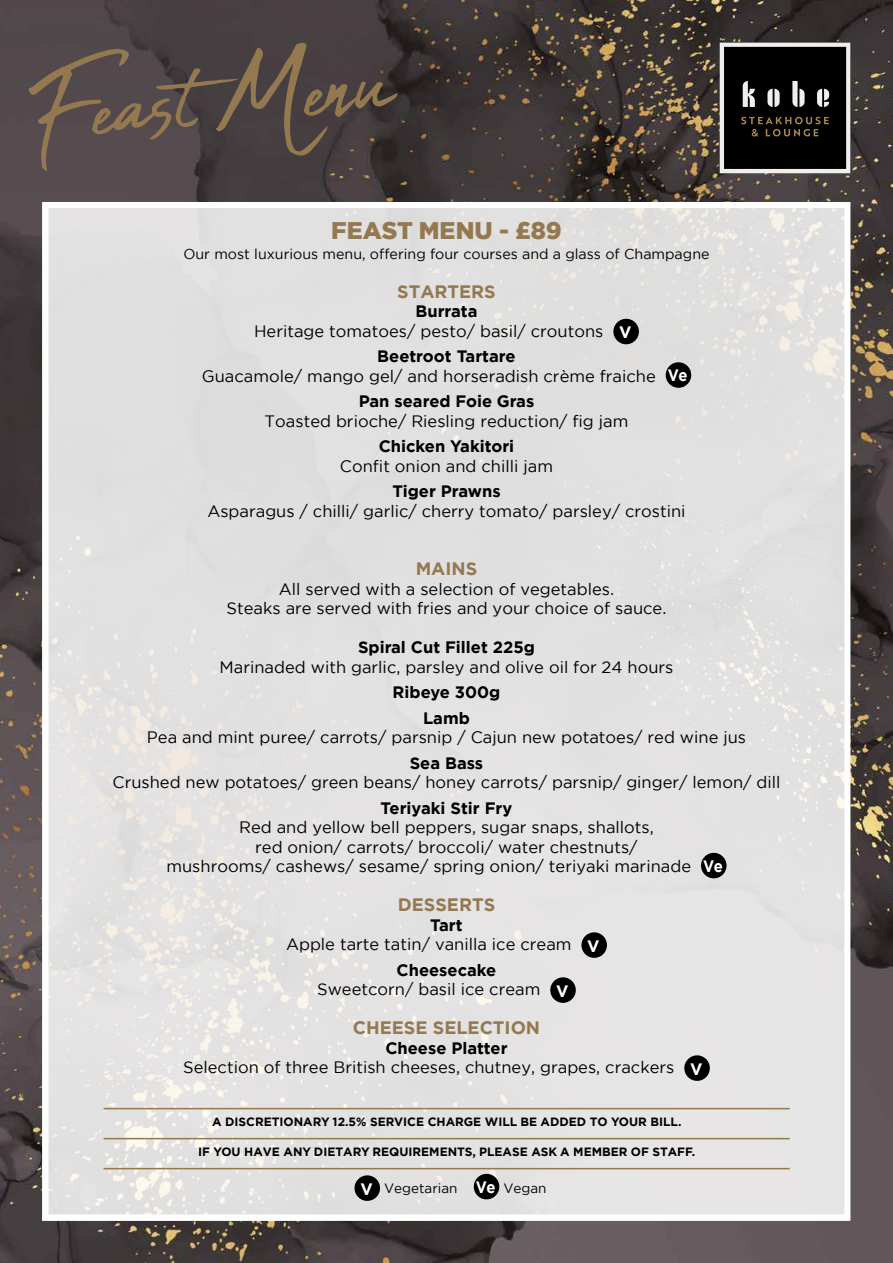
<style>
.page{position:relative;width:893px;height:1263px;background:#fff}
.page>*{position:absolute;margin:0;border:0;box-sizing:border-box;transform-origin:0 0}
.t1{font:132px "Abuget";color:#947950}
.t2{font:900 24px "Gotham";color:#947950}
.t3{font:700 18px "Gotham";color:#947950}
.t4{font:16.5px/19.5px "Gotham";color:#000;text-align:center}
.t5{font:700 16.5px/25.5px "Gotham";color:#000;text-align:center}
.t6{font:14.25px "Gotham";color:#000}
.t7{font:13.5px "Gotham";color:#000}
.t8{font:700 12px "Gotham";color:#000}
.s1{font-weight:700}
.s2{font-weight:700;color:#fff}
.s3{font-weight:700;font-size:16.5px;color:#fff}
</style>
<div class="page">
<img style="left:0;top:0;width:893px;height:1263px">
<div style="left:43px;top:202px;width:807px;height:1018px;background:#e2e1e1"></div>
<div style="left:43px;top:202px;width:807px;height:1018px;border:6px solid #fff"></div>
<svg style="left:720px;top:43px;width:130px;height:130px;background:#2a2927"></svg>
<div style="left:613px;top:319px;width:26px;height:25px;background:#000;border-radius:50%"></div>
<div style="left:666px;top:362px;width:25px;height:26px;background:#000;border-radius:50%"></div>
<div style="left:701px;top:853px;width:25px;height:25px;background:#000;border-radius:50%"></div>
<div style="left:581px;top:932px;width:26px;height:26px;background:#000;border-radius:50%"></div>
<div style="left:550px;top:977px;width:26px;height:26px;background:#000;border-radius:50%"></div>
<div style="left:684px;top:1055px;width:26px;height:26px;background:#000;border-radius:50%"></div>
<hr style="left:104px;top:1108px;width:686px;height:1px;background:#947950">
<hr style="left:104px;top:1138px;width:686px;height:1px;background:#947950">
<hr style="left:104px;top:1168px;width:686px;height:1px;background:#947950">
<div style="left:354px;top:1175px;width:26px;height:26px;background:#000;border-radius:50%"></div>
<div style="left:474px;top:1174px;width:25px;height:25px;background:#000;border-radius:50%"></div>
<h1 class="t1" style="left:27px;top:38px;width:363px;rotate:-5deg">Feast Menu</h1>
<h2 class="t2" style="left:331px;top:214px;width:232px">FEAST MENU - £89</h2>
<p class="t6" style="left:183px;top:246px;width:528px">Our most luxurious menu, offering four courses and a glass of Champagne</p>
<p class="t3" style="left:397px;top:279px;width:100px">STARTERS</p>
<p class="t4" style="left:254px;top:301px;width:379px"><span class="s1">Burrata<br></span>Heritage tomatoes/ pesto/ basil/ croutons <span class="s2">V</span></p>
<p class="t4" style="left:202px;top:346px;width:487px"><span class="s1">Beetroot Tartare<br></span>Guacamole/ mango gel/ and horseradish crème fraiche <span class="s2">Ve</span></p>
<p class="t5" style="left:359px;top:389px;width:177px">Pan seared Foie Gras</p>
<p class="t4" style="left:265px;top:411px;width:365px">Toasted brioche/ Riesling reduction/ fig jam</p>
<p class="t5" style="left:379px;top:434px;width:137px">Chicken Yakitori</p>
<p class="t4" style="left:340px;top:456px;width:215px">Confit onion and chilli jam</p>
<p class="t5" style="left:392px;top:479px;width:110px">Tiger Prawns</p>
<p class="t4" style="left:207px;top:501px;width:480px">Asparagus / chilli/ garlic/ cherry tomato/ parsley/ crostini</p>
<p class="t3" style="left:416px;top:557px;width:63px">MAINS</p>
<p class="t4" style="left:227px;top:579px;width:441px">All served with a selection of vegetables.<br>Steaks are served with fries and your choice of sauce.</p>
<p class="t5" style="left:358px;top:635px;width:178px">Spiral Cut Fillet 225g</p>
<p class="t4" style="left:220px;top:657px;width:455px">Marinaded with garlic, parsley and olive oil for 24 hours</p>
<p class="t5" style="left:393px;top:680px;width:109px">Ribeye 300g<br>Lamb</p>
<p class="t4" style="left:147px;top:727px;width:601px">Pea and mint puree/ carrots/ parsnip / Cajun new potatoes/ red wine jus</p>
<p class="t5" style="left:410px;top:750px;width:75px">Sea Bass</p>
<p class="t4" style="left:112px;top:772px;width:669px">Crushed new potatoes/ green beans/ honey carrots/ parsnip/ ginger/ lemon/ dill</p>
<p class="t5" style="left:381px;top:795px;width:133px">Teriyaki Stir Fry</p>
<p class="t4" style="left:166px;top:817px;width:558px">Red and yellow bell peppers, sugar snaps, shallots,<br>red onion/ carrots/ broccoli/ water chestnuts/<br>mushrooms/ cashews/ sesame/ spring onion/ teriyaki marinade <span class="s2">Ve</span></p>
<p class="t3" style="left:398px;top:893px;width:99px">DESSERTS</p>
<p class="t4" style="left:286px;top:915px;width:315px"><span class="s1">Tart<br></span>Apple tarte tatin/ vanilla ice cream <span class="s2">V</span></p>
<p class="t4" style="left:317px;top:960px;width:253px"><span class="s1">Cheesecake<br></span>Sweetcorn/ basil ice cream <span class="s2">V</span></p>
<p class="t3" style="left:353px;top:1016px;width:189px">CHEESE SELECTION</p>
<p class="t4" style="left:183px;top:1038px;width:521px"><span class="s1">Cheese Platter<br></span>Selection of three British cheeses, chutney, grapes, crackers <span class="s2">V</span></p>
<p class="t8" style="left:212px;top:1114px;width:471px">A DISCRETIONARY 12.5% SERVICE CHARGE WILL BE ADDED TO YOUR BILL.</p>
<p class="t8" style="left:198px;top:1144px;width:499px">IF YOU HAVE ANY DIETARY REQUIREMENTS, PLEASE ASK A MEMBER OF STAFF.</p>
<p class="t7" style="left:360px;top:1181px;width:188px"><span class="s3">V</span> Vegetarian <span class="s3">Ve</span> Vegan</p>
</div>
